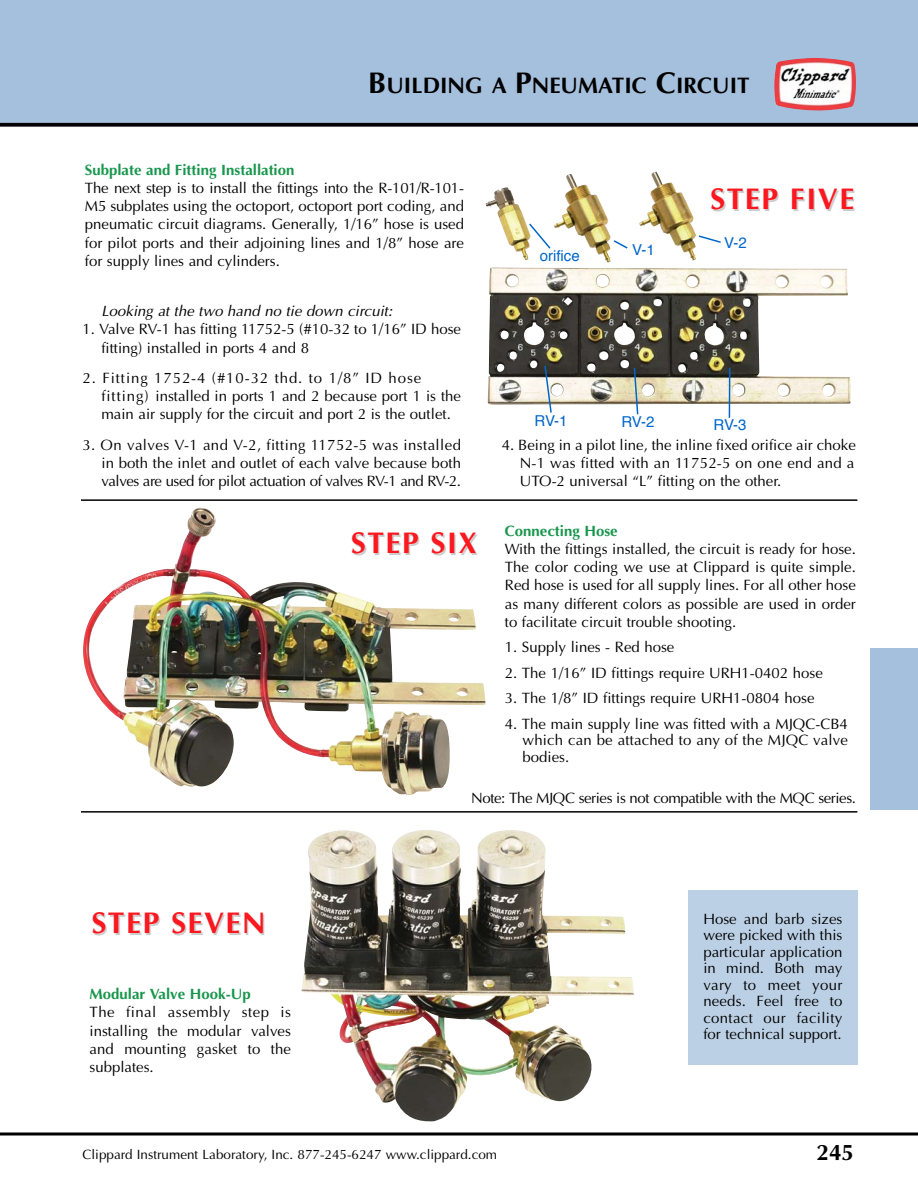
<style>
.page{position:relative;width:918px;height:1188px;background:#fff}
.page>*{position:absolute;margin:0;border:0;box-sizing:border-box;transform-origin:0 0}
.t1{font:700 30px "Optima";letter-spacing:.05em;color:#fd171e}
.t2{font:700 22.5px "Optima";color:#000}
.t3{font:15px/18.3px "Optima";color:#000;text-align:justify}
.t4{font:700 15px "Optima";color:#18964c}
.t5{font:15px "Optima";letter-spacing:-.03em;color:#000}
.t6{font:italic 15px "Optima";color:#000}
.t7{font:15px "Helvetica";color:#0066ca}
.t8{font:13.5px "Optima";color:#000}
.s1{font-size:30px}
</style>
<div class="page">
<div style="left:0;top:0;width:918px;height:124px;background:#a5c0dd"></div>
<svg style="left:0;top:1132px;width:918px;height:4px;background:#3f3f3f"></svg>
<svg style="left:0;top:123px;width:918px;height:4px;background:#171717"></svg>
<div style="left:871px;top:648px;width:47px;height:162px;background:#a5c0dd"></div>
<img style="left:774px;top:58px;width:82px;height:53px">
<img style="left:486px;top:174px;width:365px;height:231px">
<img style="left:83px;top:507px;width:367px;height:288px">
<img style="left:301px;top:830px;width:333px;height:292px">
<div style="left:688px;top:890px;width:169px;height:175px;background:#bcd0e5"></div>
<hr style="left:81px;top:499px;width:776px;height:2px;background:#000">
<hr style="left:81px;top:811px;width:776px;height:2px;background:#000">
<svg style="left:528px;top:222px;width:24px;height:28px"></svg>
<svg style="left:612px;top:239px;width:17px;height:11px"></svg>
<svg style="left:697px;top:234px;width:25px;height:10px"></svg>
<hr style="left:729px;top:368px;width:1px;height:50px;background:#0066ca">
<svg style="left:633px;top:366px;width:6px;height:49px"></svg>
<svg style="left:543px;top:364px;width:10px;height:49px"></svg>
<h2 class="t2" style="left:368px;top:76px;width:383px"><span class="s1">B</span>UILDING A <span class="s1">P</span>NEUMATIC <span class="s1">C</span>IRCUIT</h2>
<p class="t4" style="left:85px;top:163px;width:211px">Subplate and Fitting Installation</p>
<p class="t3" style="left:85px;top:180px;width:381px">The next step is to install the fittings into the R-101/R-101- M5 subplates using the octoport, octoport port coding, and pneumatic circuit diagrams. Generally, 1/16” hose is used for pilot ports and their adjoining lines and 1/8” hose are for supply lines and cylinders.</p>
<p class="t6" style="left:101px;top:305px;width:295px">Looking at the two hand no tie down circuit:</p>
<p class="t3" style="left:101px;top:322px;width:361px;text-indent:-19px">1. Valve RV-1 has fitting 11752-5 (#10-32 to 1/16” ID hose fitting) installed in ports 4 and 8</p>
<p class="t3" style="left:101px;top:370px;width:361px;text-align:left;text-indent:-19px">2. Fitting 1752-4 (#10-32 thd. to 1/8” ID hose fitting) installed in ports 1 and 2 because port 1 is the main air supply for the circuit and port 2 is the outlet.</p>
<p class="t3" style="left:101px;top:437px;width:361px;text-indent:-19px">3. On valves V-1 and V-2, fitting 11752-5 was installed in both the inlet and outlet of each valve because both valves are used for pilot actuation of valves RV-1 and RV-2.</p>
<h1 class="t1" style="left:351px;top:531px;width:127px">STEP SIX</h1>
<p class="t7" style="left:540px;top:250px;width:41px">orifice</p>
<p class="t7" style="left:632px;top:244px;width:24px">V-1</p>
<h1 class="t1" style="left:710px;top:187px;width:146px">STEP FIVE</h1>
<p class="t7" style="left:724px;top:236px;width:24px">V-2</p>
<p class="t7" style="left:535px;top:415px;width:35px">RV-1</p>
<p class="t7" style="left:621px;top:416px;width:35px">RV-2</p>
<p class="t7" style="left:713px;top:419px;width:35px">RV-3</p>
<p class="t3" style="left:520px;top:437px;width:338px;text-indent:-18px">4. Being in a pilot line, the inline fixed orifice air choke N-1 was fitted with an 11752-5 on one end and a UTO-2 universal “L” fitting on the other.</p>
<p class="t4" style="left:505px;top:524px;width:114px">Connecting Hose</p>
<p class="t3" style="left:505px;top:541px;width:353px">With the fittings installed, the circuit is ready for hose.<br>The color coding we use at Clippard is quite simple.<br>Red hose is used for all supply lines. For all other hose as many different colors as possible are used in order to facilitate circuit trouble shooting.</p>
<p class="t3" style="left:505px;top:639px;width:171px">1. Supply lines - Red hose</p>
<p class="t3" style="left:505px;top:665px;width:319px">2. The 1/16” ID fittings require URH1-0402 hose</p>
<p class="t3" style="left:505px;top:690px;width:311px">3. The 1/8” ID fittings require URH1-0804 hose</p>
<p class="t3" style="left:523px;top:717px;width:327px;line-height:16.5px;text-indent:-18px">4. The main supply line was fitted with a MJQC-CB4 which can be attached to any of the MJQC valve bodies.</p>
<h1 class="t1" style="left:91px;top:911px;width:175px">STEP SEVEN</h1>
<p class="t4" style="left:90px;top:988px;width:163px">Modular Valve Hook-Up</p>
<p class="t3" style="left:90px;top:1005px;width:203px">The final assembly step is installing the modular valves and mounting gasket to the subplates.</p>
<p class="t5" style="left:471px;top:792px;width:386px">Note: The MJQC series is not compatible with the MQC series.</p>
<p class="t3" style="left:703px;top:912px;width:141px;line-height:16.5px">Hose and barb sizes were picked with this particular application in mind. Both may vary to meet your needs. Feel free to contact our facility for technical support.</p>
<p class="t8" style="left:82px;top:1149px;width:416px">Clippard Instrument Laboratory, Inc. 877-245-6247 www.clippard.com</p>
<h2 class="t2" style="left:817px;top:1143px;width:39px">245</h2>
</div>
